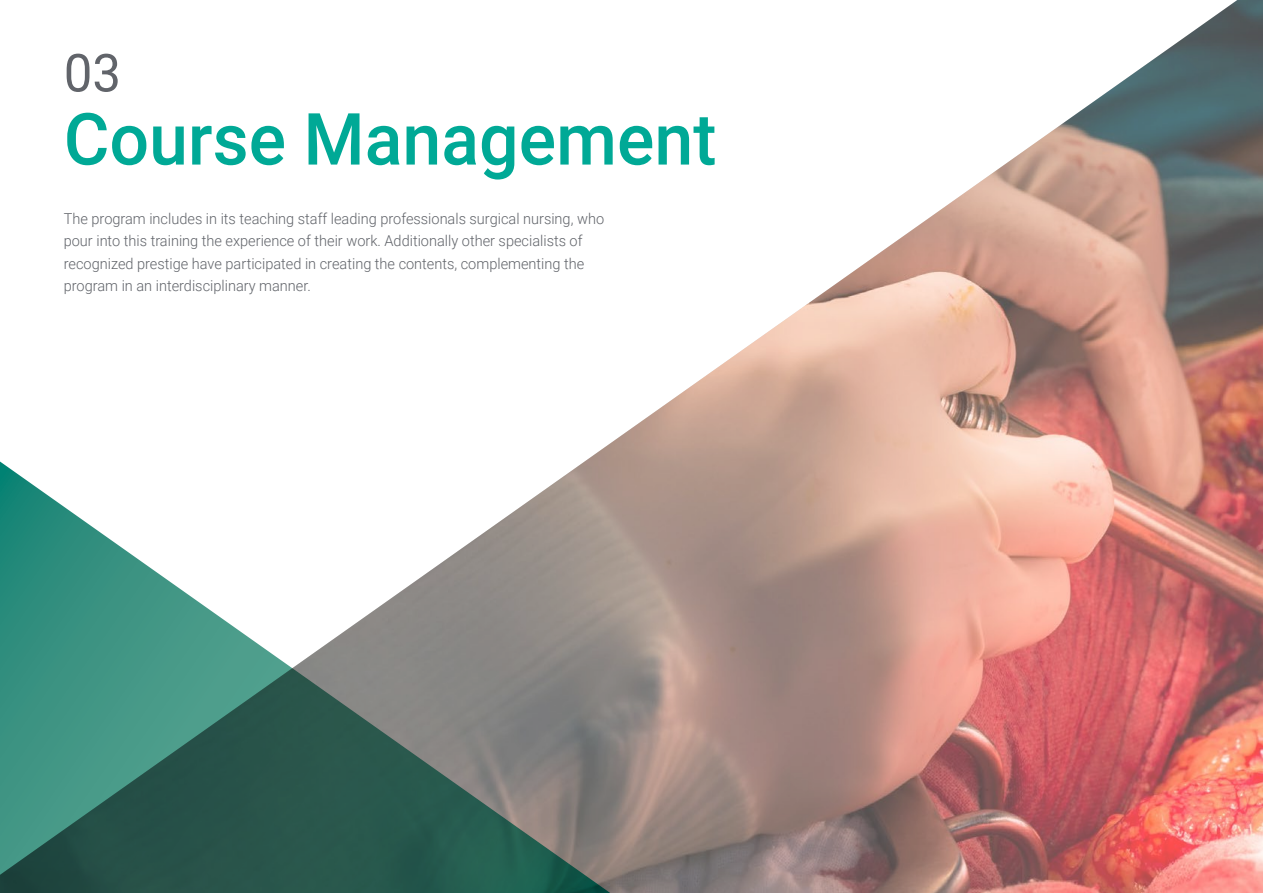
<style>
.page{position:relative;width:1263px;height:893px;background:#fff}
.page>*{position:absolute;margin:0;border:0;box-sizing:border-box;transform-origin:0 0}
.t1{font:500 72px "Roboto";color:#00a996}
.t2{font:52.5px "Roboto";color:#61646a}
.t3{font:300 15px/22.5px "Roboto";color:#61646a}
</style>
<div class="page">
<img style="left:607px;top:0;width:656px;height:893px">
<svg style="left:0;top:446px;width:640px;height:447px"></svg>
<h2 class="t2" style="left:64px;top:36px;width:59px">03</h2>
<h1 class="t1" style="left:64px;top:89px;width:654px">Course Management</h1>
<p class="t3" style="left:64px;top:207px;width:542px">The program includes in its teaching staff leading professionals surgical nursing, who pour into this training the experience of their work. Additionally other specialists of recognized prestige have participated in creating the contents, complementing the program in an interdisciplinary manner.</p>
</div>
